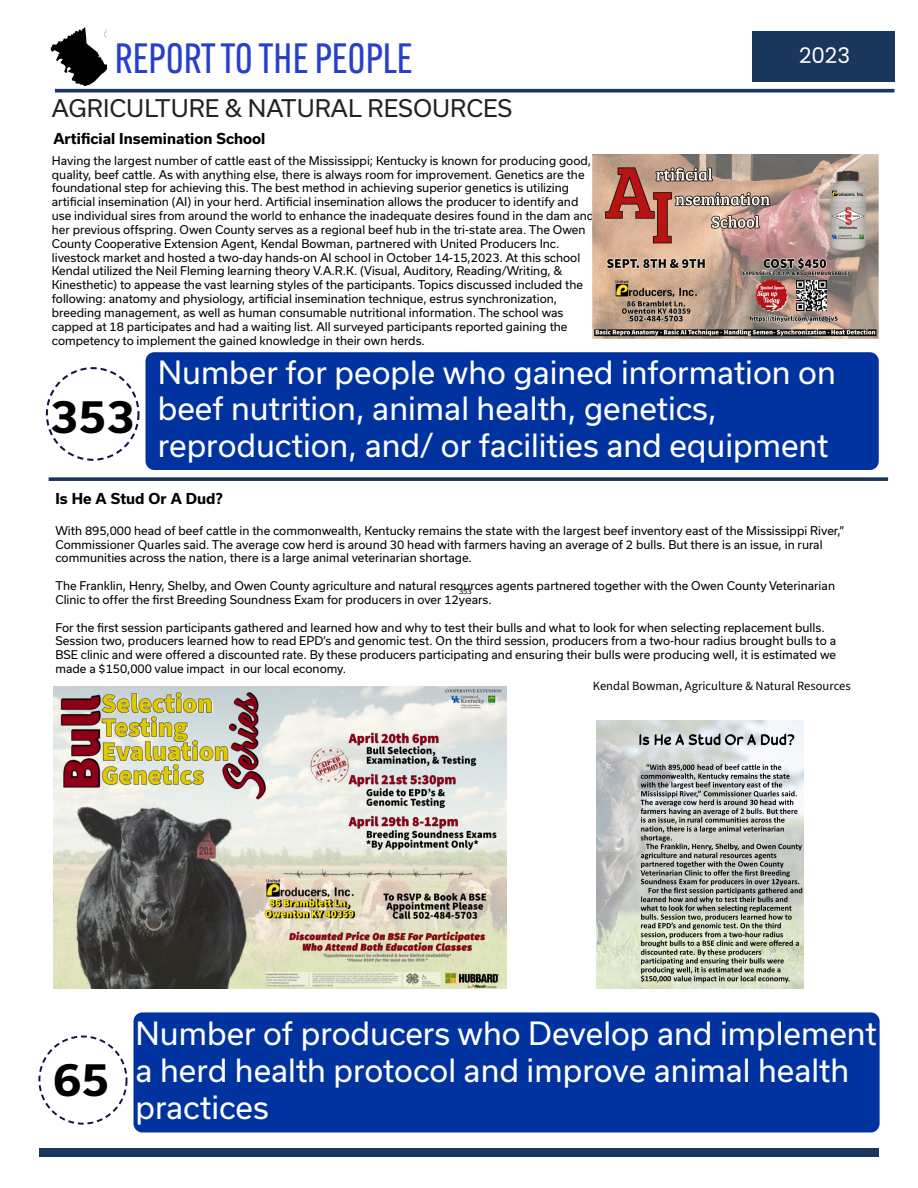
<style>
.page{position:relative;width:918px;height:1188px;background:#fff}
.page>*{position:absolute;margin:0;border:0;box-sizing:border-box;transform-origin:0 0}
.t1{font:700 43.2px "Usual";color:#000}
.t2{font:41.4px "Alternate Gothic ATF";color:#2740cc}
.t3{font:30.6px/36.8px "Usual";color:#fff}
.t4{font:23.25px "Usual";color:#222}
.t5{font:21.45px "Poppins";color:#fff}
.t6{font:700 14.4px "Usual";color:#000}
.t7{font:12.6px "Source Sans 3";color:#000}
.t8{font:11.55px/13.8px "Usual";color:#000}
.t9{font:8.7px "Source Sans 3";color:#000}
</style>
<div class="page">
<div style="left:752px;top:31px;width:143px;height:51px;background:#1b365d"></div>
<svg style="left:55px;top:89px;width:840px;height:4px;fill:#1b365d"></svg>
<img style="left:50px;top:27px;width:57px;height:60px">
<svg style="left:49px;top:477px;width:839px;height:4px;fill:#1e395f"></svg>
<div style="left:39px;top:1148px;width:840px;height:9px;background:#1b365d"></div>
<div style="left:134px;top:1012px;width:746px;height:121px;background:#0033a0"></div>
<img style="left:53px;top:686px;width:454px;height:302px">
<img style="left:593px;top:155px;width:286px;height:184px">
<div style="left:38px;top:1036px;width:90px;height:89px;border:2px dashed #0a1543;border-radius:50%"></div>
<div style="left:46px;top:367px;width:94px;height:94px;border:2px dashed #0a1543;border-radius:50%"></div>
<div style="left:146px;top:352px;width:733px;height:118px;background:#0033a0"></div>
<img style="left:596px;top:720px;width:207px;height:268px">
<h2 class="t2" style="left:115px;top:33px;width:299px">REPORT TO THE PEOPLE</h2>
<h3 class="t4" style="left:52px;top:95px;width:462px">AGRICULTURE &amp; NATURAL RESOURCES</h3>
<p class="t6" style="left:53px;top:131px;width:213px">Artificial Insemination School</p>
<p class="t8" style="left:52px;top:154px;width:544px">Having the largest number of cattle east of the Mississippi; Kentucky is known for producing good, quality, beef cattle. As with anything else, there is always room for improvement. Genetics are the foundational step for achieving this. The best method in achieving superior genetics is utilizing artificial insemination (AI) in your herd. Artificial insemination allows the producer to identify and use individual sires from around the world to enhance the inadequate desires found in the dam and her previous offspring. Owen County serves as a regional beef hub in the tri-state area. The Owen County Cooperative Extension Agent, Kendal Bowman, partnered with United Producers Inc. livestock market and hosted a two-day hands-on AI school in October 14-15,2023. At this school Kendal utilized the Neil Fleming learning theory V.A.R.K. (Visual, Auditory, Reading/Writing, &amp; Kinesthetic) to appease the vast learning styles of the participants. Topics discussed included the following: anatomy and physiology, artificial insemination technique, estrus synchronization, breeding management, as well as human consumable nutritional information. The school was capped at 18 participates and had a waiting list. All surveyed participants reported gaining the competency to implement the gained knowledge in their own herds.</p>
<h3 class="t5" style="left:799px;top:43px;width:52px">2023</h3>
<h1 class="t1" style="left:51px;top:392px;width:86px">353</h1>
<h3 class="t3" style="left:158px;top:354px;width:680px">Number for people who gained information on beef nutrition, animal health, genetics, reproduction, and/ or facilities and equipment</h3>
<p class="t6" style="left:55px;top:490px;width:169px">Is He A Stud Or A Dud?</p>
<p class="t8" style="left:55px;top:524px;width:790px">With 895,000 head of beef cattle in the commonwealth, Kentucky remains the state with the largest beef inventory east of the Mississippi River,”<br>Commissioner Quarles said. The average cow herd is around 30 head with farmers having an average of 2 bulls. But there is an issue, in rural communities across the nation, there is a large animal veterinarian shortage.</p>
<p class="t8" style="left:55px;top:579px;width:781px">The Franklin, Henry, Shelby, and Owen County agriculture and natural resources agents partnered together with the Owen County Veterinarian<br>Clinic to offer the first Breeding Soundness Exam for producers in over 12years.</p>
<p class="t8" style="left:55px;top:620px;width:782px">For the first session participants gathered and learned how and why to test their bulls and what to look for when selecting replacement bulls.<br>Session two, producers learned how to read EPD’s and genomic test. On the third session, producers from a two-hour radius brought bulls to a BSE clinic and were offered a discounted rate. By these producers participating and ensuring their bulls were producing well, it is estimated we made a $150,000 value impact in our local economy.</p>
<p class="t7" style="left:593px;top:678px;width:259px">Kendal Bowman, Agriculture &amp; Natural Resources</p>
<p class="t9" style="left:459px;top:586px;width:14px">353</p>
<h1 class="t1" style="left:53px;top:1055px;width:58px">65</h1>
<h3 class="t3" style="left:136px;top:1015px;width:743px">Number of producers who Develop and implement a herd health protocol and improve animal health practices</h3>
</div>
